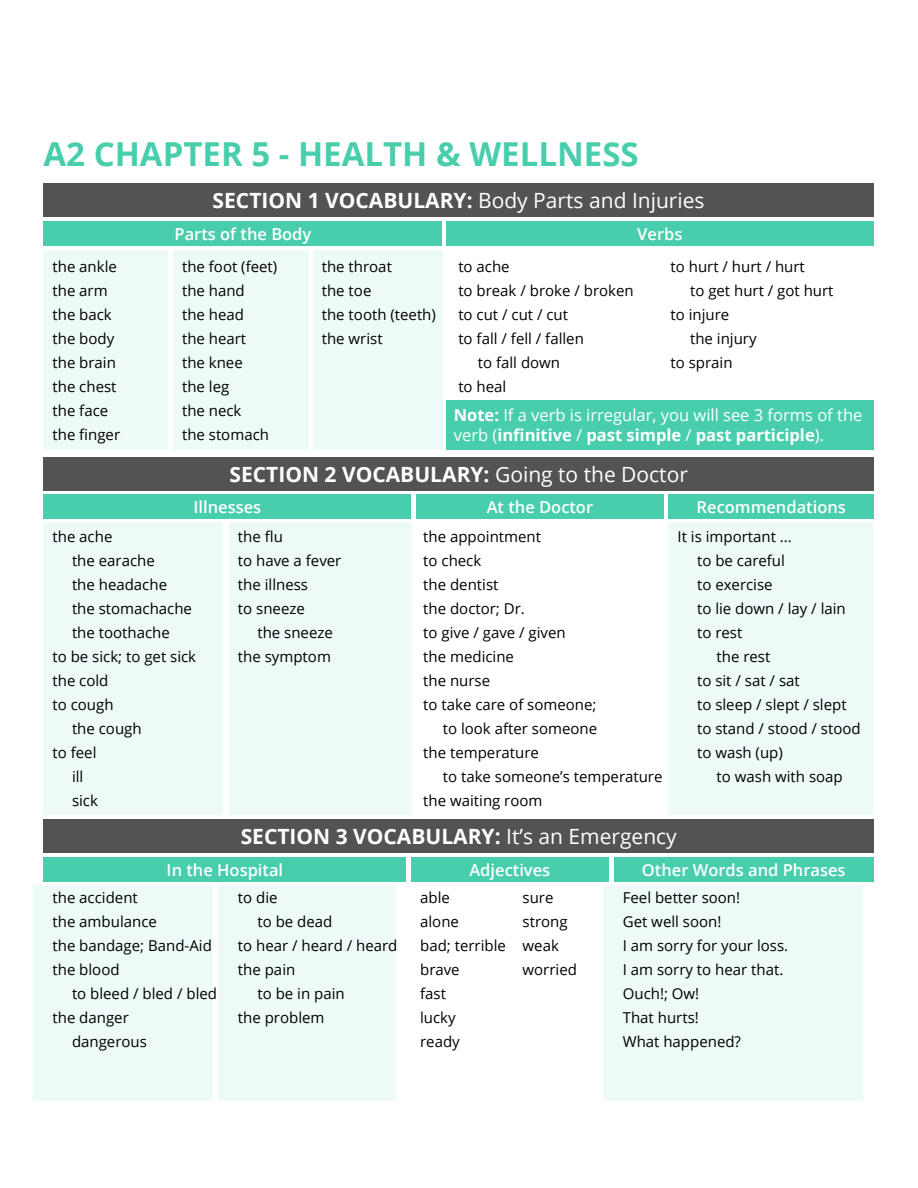
<style>
.page{position:relative;width:918px;height:1188px;background:#fff}
.page>*{position:absolute;margin:0;border:0;box-sizing:border-box;transform-origin:0 0}
.t1{font:700 33px "Open Sans";color:#48ceac}
.t2{font:700 21px "Open Sans";color:#fff}
.t3{font:21px "Open Sans";color:#fff}
.t4{font:600 16.5px "Open Sans";color:#fff}
.t5{font:16.5px/19.8px "Open Sans";color:#fff}
.t6{font:15px/24px "Open Sans";color:#000}
.s1{font-weight:700}
.s2{font-weight:400}
</style>
<div class="page">
<div style="left:44px;top:221px;width:398px;height:25px;background:#48ceac"></div>
<div style="left:44px;top:250px;width:124px;height:199px;background:#edfaf7"></div>
<div style="left:44px;top:184px;width:830px;height:33px;background:#535353"></div>
<div style="left:44px;top:457px;width:830px;height:33px;background:#535353"></div>
<div style="left:44px;top:820px;width:830px;height:33px;background:#535353"></div>
<div style="left:44px;top:857px;width:362px;height:25px;background:#48ceac"></div>
<div style="left:33px;top:885px;width:180px;height:216px;background:#edfaf7"></div>
<div style="left:614px;top:857px;width:260px;height:25px;background:#48ceac"></div>
<div style="left:446px;top:221px;width:428px;height:25px;background:#48ceac"></div>
<div style="left:44px;top:494px;width:367px;height:25px;background:#48ceac"></div>
<div style="left:44px;top:522px;width:180px;height:293px;background:#edfaf7"></div>
<div style="left:229px;top:522px;width:182px;height:293px;background:#edfaf7"></div>
<div style="left:416px;top:494px;width:248px;height:25px;background:#48ceac"></div>
<div style="left:669px;top:494px;width:205px;height:25px;background:#48ceac"></div>
<div style="left:669px;top:522px;width:205px;height:293px;background:#edfaf7"></div>
<div style="left:411px;top:857px;width:197px;height:25px;background:#48ceac"></div>
<div style="left:218px;top:885px;width:178px;height:216px;background:#edfaf7"></div>
<div style="left:603px;top:885px;width:260px;height:216px;background:#edfaf7"></div>
<div style="left:173px;top:250px;width:136px;height:199px;background:#edfaf7"></div>
<div style="left:313px;top:250px;width:129px;height:199px;background:#edfaf7"></div>
<div style="left:446px;top:400px;width:428px;height:49px;background:#48ceac"></div>
<h1 class="t1" style="left:44px;top:130px;width:597px">A2 CHAPTER 5 - HEALTH &amp; WELLNESS</h1>
<h2 class="t3" style="left:213px;top:186px;width:494px"><span class="s1">SECTION 1 VOCABULARY:</span> Body Parts and Injuries</h2>
<p class="t6" style="left:52px;top:254px;width:69px">the ankle the arm the back the body the brain the chest the face the finger</p>
<p class="t4" style="left:175px;top:223px;width:138px">Parts of the Body</p>
<p class="t4" style="left:637px;top:223px;width:47px">Verbs</p>
<p class="t6" style="left:182px;top:254px;width:97px">the foot (feet) the hand<br>the head<br>the heart<br>the knee<br>the leg<br>the neck<br>the stomach</p>
<p class="t6" style="left:458px;top:254px;width:53px">to ache</p>
<p class="t6" style="left:322px;top:254px;width:116px">the throat<br>the toe<br>the tooth (teeth) the wrist</p>
<p class="t6" style="left:671px;top:254px;width:136px">to hurt / hurt / hurt</p>
<p class="t6" style="left:690px;top:278px;width:145px">to get hurt / got hurt</p>
<p class="t6" style="left:671px;top:302px;width:60px">to injure</p>
<p class="t6" style="left:690px;top:326px;width:68px">the injury</p>
<p class="t6" style="left:671px;top:350px;width:64px">to sprain</p>
<p class="t6" style="left:458px;top:278px;width:177px">to break / broke / broken</p>
<p class="t6" style="left:458px;top:302px;width:111px">to cut / cut / cut</p>
<p class="t6" style="left:458px;top:326px;width:127px">to fall / fell / fallen</p>
<p class="t6" style="left:478px;top:350px;width:84px">to fall down</p>
<p class="t6" style="left:458px;top:374px;width:50px">to heal</p>
<p class="t5" style="left:454px;top:405px;width:410px"><span class="s1">Note:</span> If a verb is irregular, you will see 3 forms of the verb (<span class="s1">infinitive</span> / <span class="s1">past simple</span> / <span class="s1">past participle</span>).</p>
<h2 class="t2" style="left:230px;top:459px;width:460px">SECTION 2 VOCABULARY: <span class="s2">Going to the Doctor</span></h2>
<p class="t4" style="left:193px;top:495px;width:69px">Illnesses</p>
<p class="t6" style="left:52px;top:524px;width:61px">the ache</p>
<p class="t6" style="left:72px;top:548px;width:84px">the earache</p>
<p class="t6" style="left:72px;top:572px;width:97px">the headache</p>
<p class="t6" style="left:72px;top:596px;width:122px">the stomachache</p>
<p class="t6" style="left:72px;top:620px;width:99px">the toothache</p>
<p class="t6" style="left:52px;top:644px;width:145px">to be sick; to get sick</p>
<p class="t6" style="left:52px;top:668px;width:58px">the cold</p>
<p class="t6" style="left:52px;top:692px;width:63px">to cough</p>
<p class="t6" style="left:72px;top:716px;width:71px">the cough</p>
<p class="t6" style="left:52px;top:740px;width:45px">to feel</p>
<p class="t6" style="left:72px;top:764px;width:13px">ill</p>
<p class="t6" style="left:72px;top:788px;width:27px">sick</p>
<p class="t6" style="left:238px;top:524px;width:105px">the flu<br>to have a fever the illness<br>to sneeze</p>
<p class="t6" style="left:238px;top:620px;width:96px;text-align:right">the sneeze the symptom</p>
<p class="t4" style="left:487px;top:495px;width:108px">At the Doctor</p>
<p class="t6" style="left:423px;top:524px;width:119px">the appointment</p>
<p class="t6" style="left:423px;top:548px;width:60px">to check</p>
<p class="t6" style="left:423px;top:572px;width:77px">the dentist</p>
<p class="t6" style="left:423px;top:596px;width:103px">the doctor; Dr.</p>
<p class="t6" style="left:423px;top:620px;width:144px">to give / gave / given</p>
<p class="t6" style="left:423px;top:644px;width:92px">the medicine</p>
<p class="t6" style="left:423px;top:668px;width:68px">the nurse</p>
<p class="t6" style="left:423px;top:692px;width:175px">to take care of someone;</p>
<p class="t6" style="left:443px;top:716px;width:156px">to look after someone</p>
<p class="t6" style="left:423px;top:740px;width:117px">the temperature</p>
<p class="t6" style="left:443px;top:764px;width:221px">to take someone’s temperature</p>
<p class="t6" style="left:423px;top:788px;width:121px">the waiting room</p>
<p class="t4" style="left:697px;top:495px;width:151px">Recommendations</p>
<p class="t6" style="left:678px;top:524px;width:116px">It is important ...</p>
<p class="t6" style="left:697px;top:548px;width:89px">to be careful</p>
<p class="t6" style="left:697px;top:572px;width:77px">to exercise</p>
<p class="t6" style="left:697px;top:596px;width:150px">to lie down / lay / lain</p>
<p class="t6" style="left:697px;top:620px;width:47px">to rest</p>
<p class="t6" style="left:717px;top:644px;width:55px">the rest</p>
<p class="t6" style="left:697px;top:668px;width:104px">to sit / sat / sat</p>
<p class="t6" style="left:697px;top:692px;width:151px">to sleep / slept / slept</p>
<p class="t6" style="left:697px;top:716px;width:165px">to stand / stood / stood</p>
<p class="t6" style="left:697px;top:740px;width:87px">to wash (up)</p>
<p class="t6" style="left:717px;top:764px;width:128px">to wash with soap</p>
<h2 class="t2" style="left:241px;top:822px;width:438px">SECTION 3 VOCABULARY: <span class="s2">It’s an Emergency</span></h2>
<p class="t4" style="left:167px;top:859px;width:118px">In the Hospital</p>
<p class="t6" style="left:52px;top:885px;width:161px">the accident<br>the ambulance<br>the bandage; Band-Aid the blood</p>
<p class="t6" style="left:72px;top:981px;width:147px">to bleed / bled / bled</p>
<p class="t6" style="left:52px;top:1005px;width:78px">the danger</p>
<p class="t6" style="left:72px;top:1029px;width:76px">dangerous</p>
<p class="t4" style="left:469px;top:859px;width:82px">Adjectives</p>
<p class="t4" style="left:642px;top:859px;width:205px">Other Words and Phrases</p>
<p class="t6" style="left:420px;top:885px;width:87px">able<br>alone<br>bad; terrible brave<br>fast<br>lucky<br>ready</p>
<p class="t6" style="left:523px;top:885px;width:56px">sure strong weak worried</p>
<p class="t6" style="left:238px;top:885px;width:41px">to die</p>
<p class="t6" style="left:257px;top:909px;width:76px">to be dead</p>
<p class="t6" style="left:238px;top:933px;width:161px">to hear / heard / heard</p>
<p class="t6" style="left:238px;top:957px;width:59px">the pain</p>
<p class="t6" style="left:257px;top:981px;width:89px">to be in pain</p>
<p class="t6" style="left:238px;top:1005px;width:88px">the problem</p>
<p class="t6" style="left:623px;top:885px;width:167px">Feel better soon!<br>Get well soon!<br>I am sorry for your loss.<br>I am sorry to hear that.<br>Ouch!; Ow!<br>That hurts!<br>What happened?</p>
</div>
